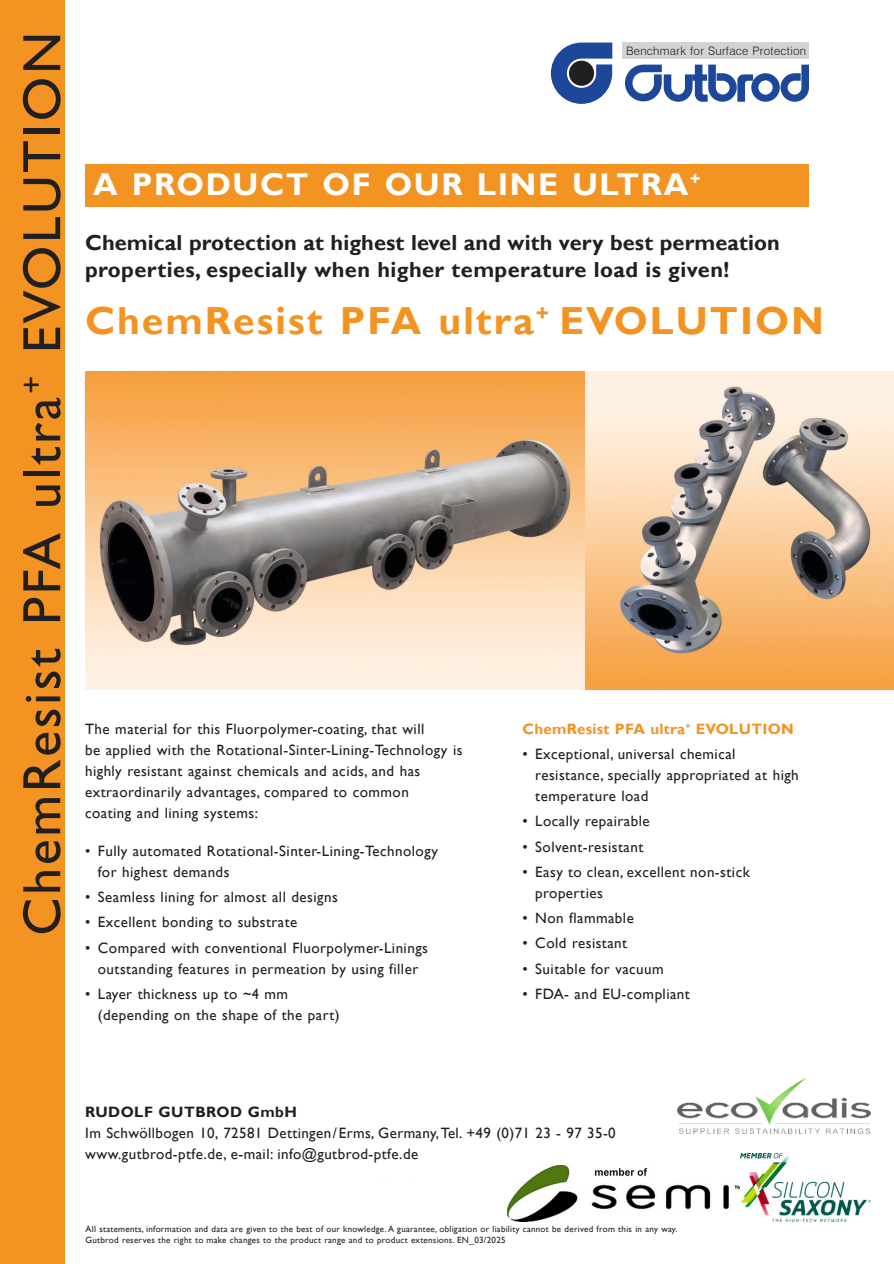
<style>
.page{position:relative;width:894px;height:1264px;background:#fff}
.page>*{position:absolute;margin:0;border:0;box-sizing:border-box;transform-origin:0 0}
.t1{font:54px "Gill Sans";letter-spacing:.05em;color:#221f20}
.t2{font:700 39px "Gill Sans";letter-spacing:.05em;color:#f39322}
.t3{font:700 31.5px "Gill Sans";letter-spacing:.05em;color:#fff}
.t4{font:700 21.75px/27px "Gill Sans";letter-spacing:.005em;color:#221f20}
.t5{font:15px/21px "Gill Sans";letter-spacing:.03em;color:#221f20}
.t6{font:700 15px "Gill Sans";letter-spacing:.02em;color:#f39322}
.t7{font:700 15px "Gill Sans";letter-spacing:.03em;color:#221f20}
.t8{font:300 11.7px "Swiss 721 BT";letter-spacing:.025em;color:#221f20}
.t9{font:9px/10.5px "Gill Sans";letter-spacing:.03em;color:#221f20}
</style>
<div class="page">
<div style="left:0;top:0;width:65px;height:1263px;background:#f39322"></div>
<svg style="left:550px;top:43px;width:62px;height:61px"></svg>
<svg style="left:625px;top:65px;width:183px;height:37px"></svg>
<div style="left:622px;top:43px;width:186px;height:16px;background:#d1d3d4"></div>
<img style="left:507px;top:1165px;width:233px;height:55px">
<div style="left:85px;top:164px;width:723px;height:42px;background:#f39322"></div>
<img style="left:740px;top:1153px;width:129px;height:67px">
<img style="left:85px;top:371px;width:808px;height:318px">
<img style="left:677px;top:1078px;width:192px;height:55px">
<h1 class="t1" style="left:23px;top:935px;width:905px;rotate:-90deg">ChemResist PFA ultra<sup>+</sup> EVOLUTION</h1>
<p class="t8" style="left:625px;top:46px;width:181px">Benchmark for Surface Protection</p>
<h3 class="t3" style="left:93px;top:173px;width:608px">A PRODUCT OF OUR LINE ULTRA<sup>+</sup></h3>
<h3 class="t4" style="left:85px;top:232px;width:696px">Chemical protection at highest level and with very best permeation properties, especially when higher temperature load is given!</h3>
<h2 class="t2" style="left:85px;top:307px;width:740px">ChemResist PFA ultra<sup>+</sup> EVOLUTION</h2>
<p class="t5" style="left:85px;top:719px;width:379px">The material for this Fluorpolymer-coating, that will<br>be applied with the Rotational-Sinter-Lining-Technology is highly resistant against chemicals and acids, and has extraordinarily advantages, compared to common<br>coating and lining systems:</p>
<p class="t5" style="left:98px;top:841px;width:341px;text-indent:-13px">• Fully automated Rotational-Sinter-Lining-Technology for highest demands</p>
<p class="t5" style="left:85px;top:887px;width:254px">• Seamless lining for almost all designs</p>
<p class="t5" style="left:85px;top:913px;width:214px">• Excellent bonding to substrate</p>
<p class="t5" style="left:85px;top:938px;width:344px;text-align:center">• Compared with conventional Fluorpolymer-Linings outstanding features in permeation by using filler</p>
<p class="t5" style="left:98px;top:984px;width:243px;text-indent:-13px">• Layer thickness up to ~4 mm (depending on the shape of the part)</p>
<p class="t6" style="left:522px;top:723px;width:273px">ChemResist PFA ultra<sup>+</sup> EVOLUTION</p>
<p class="t5" style="left:535px;top:744px;width:265px;text-indent:-13px">• Exceptional, universal chemical resistance, specially appropriated at high temperature load</p>
<p class="t5" style="left:522px;top:812px;width:128px">• Locally repairable</p>
<p class="t5" style="left:522px;top:837px;width:122px">• Solvent-resistant</p>
<p class="t5" style="left:535px;top:862px;width:216px;text-indent:-13px">• Easy to clean, excellent non-stick properties</p>
<p class="t5" style="left:522px;top:908px;width:113px">• Non flammable</p>
<p class="t5" style="left:522px;top:934px;width:106px">• Cold resistant</p>
<p class="t5" style="left:522px;top:959px;width:143px">• Suitable for vacuum</p>
<p class="t5" style="left:522px;top:984px;width:169px">• FDA- and EU-compliant</p>
<p class="t7" style="left:85px;top:1106px;width:213px">RUDOLF GUTBROD GmbH</p>
<p class="t5" style="left:85px;top:1123px;width:531px">Im Schwöllbogen 10, 72581 Dettingen/Erms, Germany,Tel. +49 (0)71 23 - 97 35-0 www.gutbrod-ptfe.de, e-mail: info@gutbrod-ptfe.de</p>
<p class="t9" style="left:85px;top:1224px;width:593px">All statements, information and data are given to the best of our knowledge. A guarantee, obligation or liability cannot be derived from this in any way.<br>Gutbrod reserves the right to make changes to the product range and to product extensions. EN_03/2025</p>
</div>
